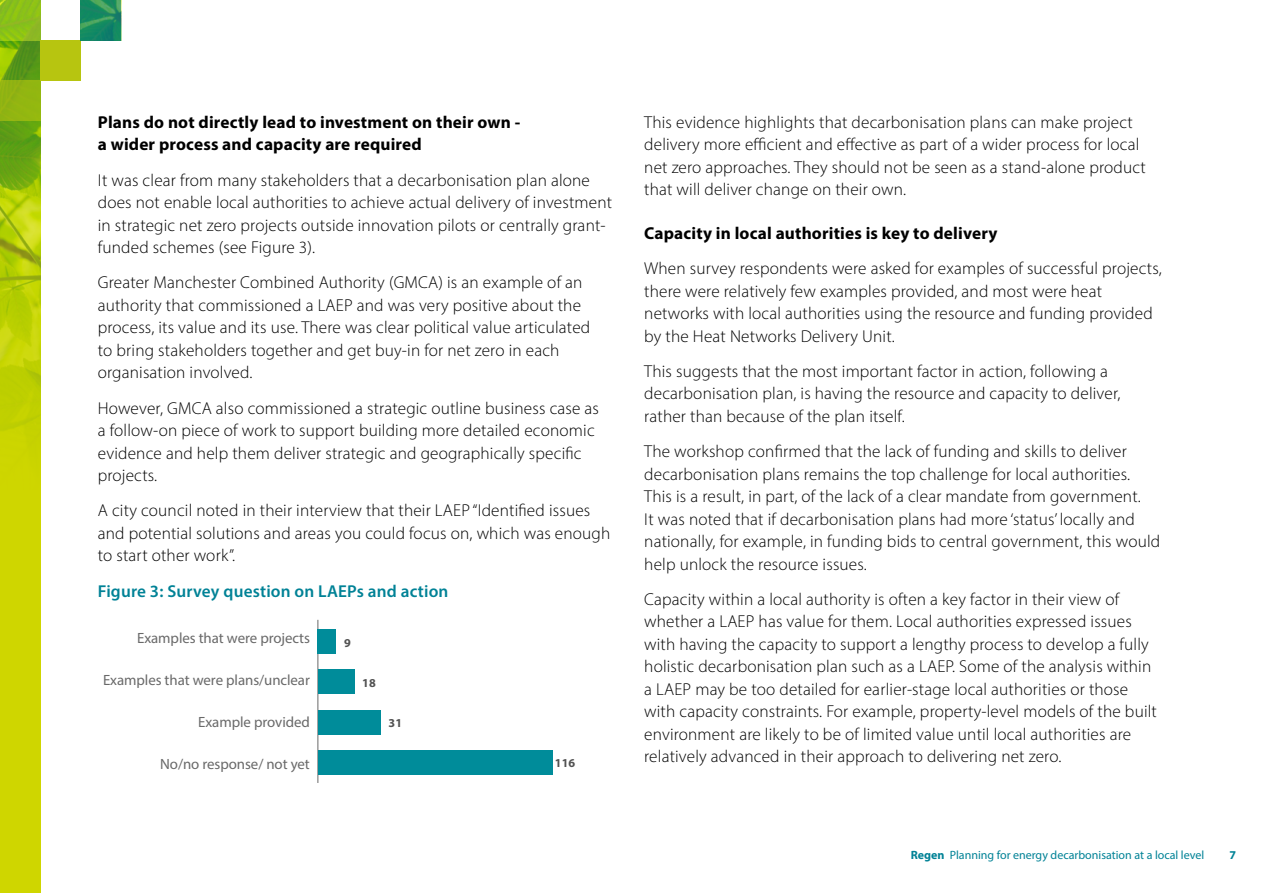
<style>
.page{position:relative;width:1263px;height:893px;background:#fff}
.page>*{position:absolute;margin:0;border:0;box-sizing:border-box;transform-origin:0 0}
.t1{font:300 17.25px/22.5px "Myriad Pro";letter-spacing:.01em;color:#000}
.t2{font:700 17.25px/22.5px "Myriad Pro";letter-spacing:.01em;color:#000}
.t3{font:600 17.25px "Myriad Pro";letter-spacing:.01em;color:#008296}
.t4{font:14.85px "Myriad Pro";letter-spacing:-.005em;color:#696969}
.t5{font:700 12.15px "Myriad Pro";letter-spacing:.005em;color:#525252}
.t6{font:12px "Myriad Pro";color:#008296}
.t7{font:700 12px "Myriad Pro";color:#008296}
.s1{font-weight:700}
</style>
<div class="page">
<div style="left:0;top:0;width:40px;height:893px;background:#cfd600"></div>
<img style="left:0;top:40px;width:40px;height:402px">
<svg style="left:0;top:0;width:40px;height:40px;fill:#8bbf1b"></svg>
<div style="left:0;top:81px;width:40px;height:40px;background:#92b511"></div>
<div style="left:40px;top:40px;width:41px;height:41px;background:#b7c510"></div>
<img style="left:81px;top:0;width:40px;height:40px">
<hr style="left:318px;top:620px;width:1px;height:163px;background:#696969">
<div style="left:318px;top:750px;width:234px;height:24px;background:#008c9a"></div>
<div style="left:318px;top:710px;width:63px;height:24px;background:#008c9a"></div>
<div style="left:318px;top:670px;width:36px;height:24px;background:#008c9a"></div>
<div style="left:318px;top:629px;width:18px;height:25px;background:#008c9a"></div>
<p class="t2" style="left:98px;top:110px;width:424px">Plans do not directly lead to investment on their own - a wider process and capacity are required</p>
<p class="t1" style="left:98px;top:168px;width:516px">It was clear from many stakeholders that a decarbonisation plan alone does not enable local authorities to achieve actual delivery of investment in strategic net zero projects outside innovation pilots or centrally grant&shy;funded schemes (see Figure 3).</p>
<p class="t1" style="left:98px;top:271px;width:494px">Greater Manchester Combined Authority (GMCA) is an example of an authority that commissioned a LAEP and was very positive about the process, its value and its use. There was clear political value articulated to bring stakeholders together and get buy-in for net zero in each organisation involved.</p>
<p class="t1" style="left:98px;top:396px;width:503px">However, GMCA also commissioned a strategic outline business case as a follow-on piece of work to support building more detailed economic evidence and help them deliver strategic and geographically specific projects.</p>
<p class="t1" style="left:98px;top:499px;width:514px">A city council noted in their interview that their LAEP “Identified issues and potential solutions and areas you could focus on, which was enough to start other work”.</p>
<p class="t3" style="left:98px;top:580px;width:352px">Figure 3: Survey question on LAEPs and action</p>
<p class="t4" style="left:137px;top:629px;width:174px">Examples that were projects</p>
<p class="t5" style="left:344px;top:635px;width:8px">9</p>
<p class="t4" style="left:103px;top:671px;width:208px">Examples that were plans/unclear</p>
<p class="t5" style="left:362px;top:675px;width:15px">18</p>
<p class="t4" style="left:198px;top:713px;width:113px">Example provided</p>
<p class="t5" style="left:389px;top:715px;width:15px">31</p>
<p class="t4" style="left:160px;top:755px;width:151px">No/no response/ not yet</p>
<p class="t5" style="left:555px;top:755px;width:22px">116</p>
<p class="t1" style="left:644px;top:111px;width:503px">This evidence highlights that decarbonisation plans can make project delivery more efficient and effective as part of a wider process for local net zero approaches. They should not be seen as a stand-alone product that will deliver change on their own.</p>
<p class="t2" style="left:644px;top:221px;width:355px">Capacity in local authorities is key to delivery</p>
<p class="t1" style="left:644px;top:257px;width:519px">When survey respondents were asked for examples of successful projects, there were relatively few examples provided, and most were heat networks with local authorities using the resource and funding provided by the Heat Networks Delivery Unit.</p>
<p class="t1" style="left:644px;top:360px;width:478px">This suggests that the most important factor in action, following a decarbonisation plan, is having the resource and capacity to deliver, rather than because of the plan itself.</p>
<p class="t1" style="left:644px;top:440px;width:517px">The workshop confirmed that the lack of funding and skills to deliver decarbonisation plans remains the top challenge for local authorities.<br>This is a result, in part, of the lack of a clear mandate from government.<br>It was noted that if decarbonisation plans had more ‘status’ locally and nationally, for example, in funding bids to central government, this would help unlock the resource issues.</p>
<p class="t1" style="left:644px;top:588px;width:514px">Capacity within a local authority is often a key factor in their view of whether a LAEP has value for them. Local authorities expressed issues with having the capacity to support a lengthy process to develop a fully holistic decarbonisation plan such as a LAEP. Some of the analysis within a LAEP may be too detailed for earlier-stage local authorities or those with capacity constraints. For example, property-level models of the built environment are likely to be of limited value until local authorities are relatively advanced in their approach to delivering net zero.</p>
<p class="t6" style="left:911px;top:848px;width:295px"><span class="s1">Regen</span> Planning for energy decarbonisation at a local level</p>
<p class="t7" style="left:1229px;top:848px;width:8px">7</p>
</div>
